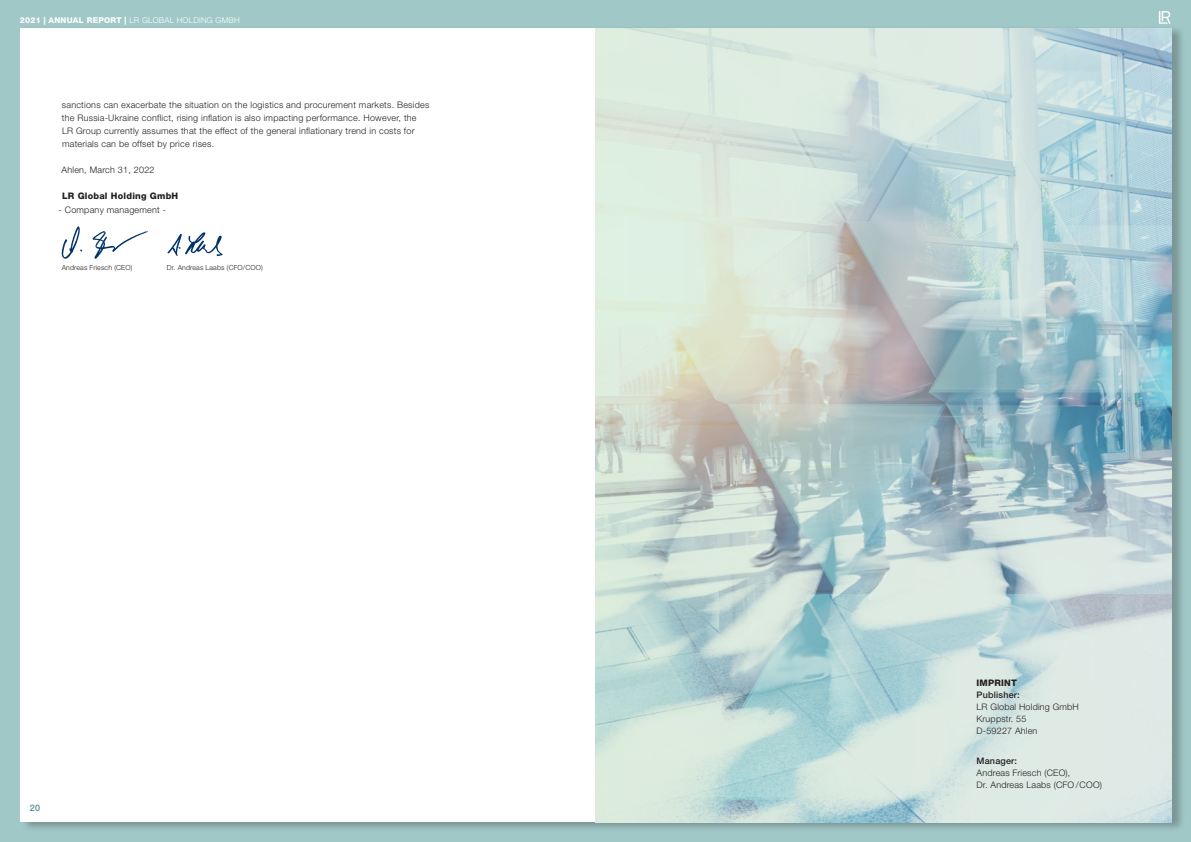
<style>
.page{position:relative;width:1191px;height:842px;background:#a0c8c7}
.page>*{position:absolute;margin:0;border:0;box-sizing:border-box;transform-origin:0 0}
.Fließtext{font:300 9px/13px "Helvetica Neue LT Pro";letter-spacing:.025em;color:#231f20}
.Fließtext-2{font:800 9px "Helvetica Neue LT Pro";letter-spacing:.025em;color:#231f20}
.t1{font:500 9px "Helvetica Neue LT Pro";letter-spacing:.02em;color:#231f20}
.t2{font:500 9px "Helvetica Neue LT Pro";color:#508a89}
.t3{font:300 8px "Helvetica Neue LT Pro";letter-spacing:.03em;color:#fff}
.t4{font:300 7px "Helvetica Neue LT Pro";letter-spacing:.02em;color:#231f20}
.s1{font-weight:800}
.s2{font-weight:500}
</style>
<div class="page">
<div style="left:21px;top:26px;width:1164px;height:806px;background:#231f20;opacity:.3"></div>
<div style="left:20px;top:28px;width:1151px;height:794px;background:#fff"></div>
<svg style="left:1158px;top:11px;width:12px;height:13px"></svg>
<svg style="left:595px;top:28px;width:576px;height:794px;background:#c3d7d4"></svg>
<img style="left:167px;top:232px;width:56px;height:25px">
<img style="left:61px;top:226px;width:87px;height:33px">
<p class="t3" style="left:20px;top:15px;width:221px"><span class="s1">2021 | ANNUAL REPORT |</span> LR GLOBAL HOLDING GMBH</p>
<p class="Fließtext" style="left:62px;top:99px;width:369px">sanctions can exacerbate the situation on the logistics and procurement markets. Besides the Russia-Ukraine conflict, rising inflation is also impacting performance. However, the LR Group currently assumes that the effect of the general inflationary trend in costs for materials can be offset by price rises.</p>
<p class="Fließtext" style="left:61px;top:164px;width:95px">Ahlen, March 31, 2022</p>
<p class="Fließtext-2" style="left:62px;top:191px;width:118px">LR Global Holding GmbH</p>
<p class="Fließtext" style="left:59px;top:203px;width:109px">- Company management -</p>
<p class="t4" style="left:62px;top:264px;width:72px">Andreas Friesch (CEO)</p>
<p class="t4" style="left:167px;top:264px;width:97px">Dr. Andreas Laabs (CFO/COO)</p>
<p class="t2" style="left:30px;top:802px;width:12px">20</p>
<p class="Fließtext-2" style="left:976px;top:678px;width:42px">IMPRINT</p>
<p class="t1" style="left:976px;top:690px;width:45px">Publisher:</p>
<p class="Fließtext" style="left:976px;top:700px;width:104px">LR Global Holding GmbH</p>
<p class="Fließtext" style="left:976px;top:712px;width:51px">Kruppstr. 55</p>
<p class="Fließtext" style="left:976px;top:724px;width:62px">D-59227 Ahlen</p>
<p class="Fließtext" style="left:976px;top:755px;width:127px;line-height:12px"><span class="s2">Manager:<br></span>Andreas Friesch (CEO),<br>Dr. Andreas Laabs (CFO /COO)</p>
</div>
